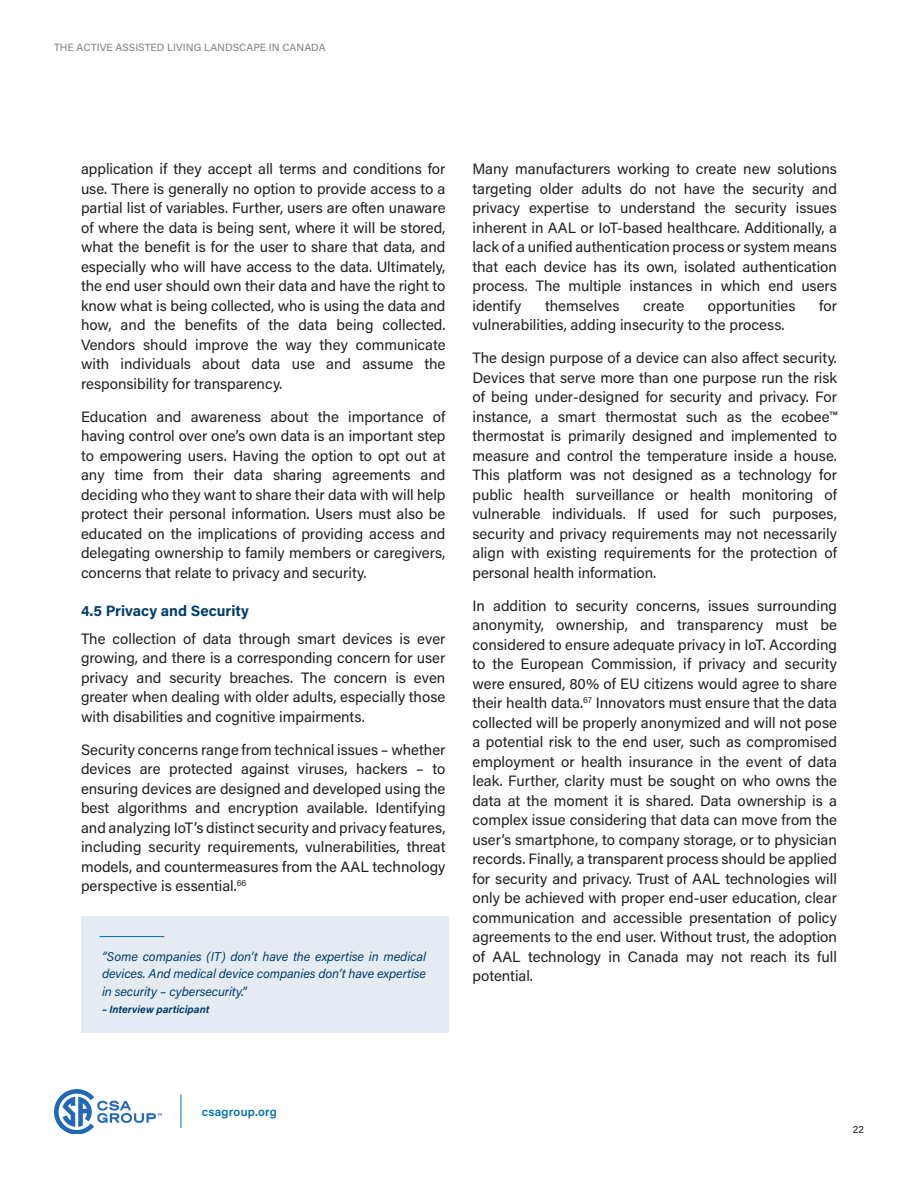
<style>
.page{position:relative;width:918px;height:1188px;background:#fff}
.page>*{position:absolute;margin:0;border:0;box-sizing:border-box;transform-origin:0 0}
.t1{font:15px/19.5px "Acumin Pro";color:#231f20;text-align:justify}
.t2{font:700 15px "Acumin Pro";color:#003d6a}
.t3{font:italic 12.75px/17.2px "Acumin Pro";letter-spacing:-.01em;color:#003d6a;text-align:justify}
.t4{font:600 12px "Acumin Pro";letter-spacing:.02em;color:#006fb9}
.t5{font:500 10.5px "Acumin Pro";color:#8a8a8e}
.t6{font:italic 700 10.5px "Acumin Pro";color:#003d6a}
.t7{font:10.5px "Acumin Pro";color:#231f20}
</style>
<div class="page">
<hr style="left:181px;top:1095px;width:1px;height:33px;background:#006fb9">
<svg style="left:54px;top:1089px;width:108px;height:45px"></svg>
<div style="left:81px;top:916px;width:367px;height:117px;background:#e5ebf2"></div>
<hr style="left:100px;top:936px;width:64px;height:1px;background:#006fb9">
<p class="t5" style="left:54px;top:40px;width:273px">THE ACTIVE ASSISTED LIVING LANDSCAPE IN CANADA</p>
<p class="t1" style="left:81px;top:159px;width:366px">application if they accept all terms and conditions for use. There is generally no option to provide access to a partial list of variables. Further, users are often unaware of where the data is being sent, where it will be stored, what the benefit is for the user to share that data, and especially who will have access to the data. Ultimately, the end user should own their data and have the right to know what is being collected, who is using the data and how, and the benefits of the data being collected.<br>Vendors should improve the way they communicate with individuals about data use and assume the responsibility for transparency.</p>
<p class="t1" style="left:81px;top:406px;width:366px">Education and awareness about the importance of having control over one’s own data is an important step to empowering users. Having the option to opt out at any time from their data sharing agreements and deciding who they want to share their data with will help protect their personal information. Users must also be educated on the implications of providing access and delegating ownership to family members or caregivers, concerns that relate to privacy and security.</p>
<p class="t2" style="left:81px;top:600px;width:170px">4.5 Privacy and Security</p>
<p class="t1" style="left:81px;top:628px;width:366px">The collection of data through smart devices is ever growing, and there is a corresponding concern for user privacy and security breaches. The concern is even greater when dealing with older adults, especially those with disabilities and cognitive impairments.</p>
<p class="t1" style="left:81px;top:739px;width:366px">Security concerns range from technical issues – whether devices are protected against viruses, hackers – to ensuring devices are designed and developed using the best algorithms and encryption available. Identifying and analyzing IoT’s distinct security and privacy features, including security requirements, vulnerabilities, threat models, and countermeasures from the AAL technology perspective is essential.<sup>66</sup></p>
<p class="t3" style="left:102px;top:947px;width:326px">“Some companies (IT) don’t have the expertise in medical devices. And medical device companies don’t have expertise in security – cybersecurity.”</p>
<p class="t6" style="left:102px;top:1002px;width:109px">– Interview participant</p>
<p class="t1" style="left:472px;top:159px;width:366px">Many manufacturers working to create new solutions targeting older adults do not have the security and privacy expertise to understand the security issues inherent in AAL or IoT-based healthcare. Additionally, a lack of a unified authentication process or system means that each device has its own, isolated authentication process. The multiple instances in which end users identify</p>
<p class="t1" style="left:545px;top:295px;width:76px">themselves</p>
<p class="t1" style="left:643px;top:295px;width:42px">create</p>
<p class="t1" style="left:708px;top:295px;width:89px">opportunities</p>
<p class="t1" style="left:819px;top:295px;width:19px">for</p>
<p class="t1" style="left:472px;top:315px;width:314px">vulnerabilities, adding insecurity to the process.</p>
<p class="t1" style="left:472px;top:348px;width:366px">The design purpose of a device can also affect security.<br>Devices that serve more than one purpose run the risk of being under-designed for security and privacy. For instance, a smart thermostat such as the ecobee™ thermostat is primarily designed and implemented to measure and control the temperature inside a house.<br>This platform was not designed as a technology for public health surveillance or health monitoring of vulnerable individuals. If used for such purposes, security and privacy requirements may not necessarily align with existing requirements for the protection of personal health information.</p>
<p class="t1" style="left:472px;top:595px;width:366px">In addition to security concerns, issues surrounding anonymity, ownership, and transparency must be considered to ensure adequate privacy in IoT. According to the European Commission, if privacy and security were ensured, 80% of EU citizens would agree to share their health data.<sup>67</sup> Innovators must ensure that the data collected will be properly anonymized and will not pose a potential risk to the end user, such as compromised employment or health insurance in the event of data leak. Further, clarity must be sought on who owns the data at the moment it is shared. Data ownership is a complex issue considering that data can move from the user’s smartphone, to company storage, or to physician records. Finally, a transparent process should be applied for security and privacy. Trust of AAL technologies will only be achieved with proper end-user education, clear communication and accessible presentation of policy agreements to the end user. Without trust, the adoption of AAL technology in Canada may not reach its full potential.</p>
<p class="t4" style="left:202px;top:1104px;width:77px">csagroup.org</p>
<p class="t7" style="left:853px;top:1122px;width:13px">22</p>
</div>
